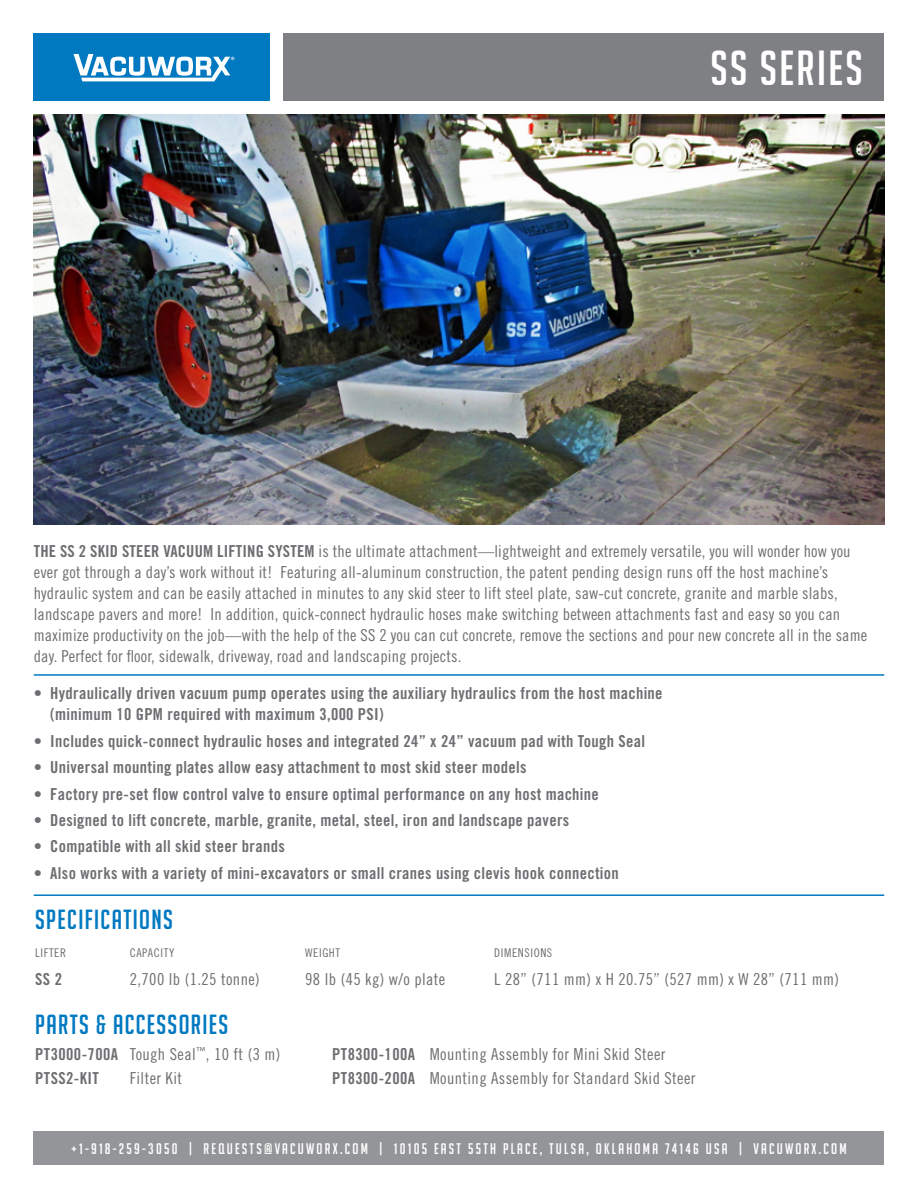
<style>
.page{position:relative;width:918px;height:1188px;background:#fff}
.page>*{position:absolute;margin:0;border:0;box-sizing:border-box;transform-origin:0 0}
.t1{font:48px "Big Noodle Titling";letter-spacing:.05em;color:#fff}
.t2{font:27px "Big Noodle Titling";letter-spacing:.05em;color:#0079c1}
.t3{font:16.5px/21px "Trade Gothic Cond Eighteen";letter-spacing:.01em;color:#6d6e71}
.t4{font:16.5px/21px "Trade Gothic Bold Cond Twenty";letter-spacing:.02em;color:#6d6e71}
.t5{font:15px "Big Noodle Titling";letter-spacing:.15em;color:#fff}
.t6{font:12px "Trade Gothic Cond Eighteen";letter-spacing:.05em;color:#6d6e71}
.s1{font-family:"Trade Gothic Bold Cond Twenty"}
</style>
<div class="page">
<img style="left:34px;top:114px;width:850px;height:411px">
<div style="left:284px;top:34px;width:600px;height:67px;background:#7e8083"></div>
<div style="left:34px;top:34px;width:236px;height:67px;background:#0079c1"></div>
<div style="left:34px;top:1131px;width:850px;height:33px;background:#939598"></div>
<svg style="left:74px;top:54px;width:160px;height:27px"></svg>
<hr style="left:34px;top:674px;width:850px;height:2px;background:#0079c1">
<hr style="left:34px;top:894px;width:850px;height:2px;background:#0079c1">
<h1 class="t1" style="left:710px;top:42px;width:154px">SS SERIES</h1>
<p class="t3" style="left:34px;top:540px;width:835px"><span class="s1">THE SS 2 SKID STEER VACUUM LIFTING SYSTEM</span> is the ultimate attachment—lightweight and extremely versatile, you will wonder how you ever got through a day’s work without it! Featuring all-aluminum construction, the patent pending design runs off the host machine’s hydraulic system and can be easily attached in minutes to any skid steer to lift steel plate, saw-cut concrete, granite and marble slabs, landscape pavers and more! In addition, quick-connect hydraulic hoses make switching between attachments fast and easy so you can maximize productivity on the job—with the help of the SS 2 you can cut concrete, remove the sections and pour new concrete all in the same day. Perfect for floor, sidewalk, driveway, road and landscaping projects.</p>
<p class="t4" style="left:50px;top:683px;width:614px;text-indent:-16px">• Hydraulically driven vacuum pump operates using the auxiliary hydraulics from the host machine (minimum 10 GPM required with maximum 3,000 PSI)</p>
<p class="t4" style="left:34px;top:730px;width:613px">• Includes quick-connect hydraulic hoses and integrated 24” x 24” vacuum pad with Tough Seal</p>
<p class="t4" style="left:34px;top:757px;width:494px">• Universal mounting plates allow easy attachment to most skid steer models</p>
<p class="t4" style="left:34px;top:783px;width:567px">• Factory pre-set flow control valve to ensure optimal performance on any host machine</p>
<p class="t4" style="left:34px;top:810px;width:537px">• Designed to lift concrete, marble, granite, metal, steel, iron and landscape pavers</p>
<p class="t4" style="left:34px;top:836px;width:253px">• Compatible with all skid steer brands</p>
<p class="t4" style="left:34px;top:862px;width:587px">• Also works with a variety of mini-excavators or small cranes using clevis hook connection</p>
<h2 class="t2" style="left:35px;top:905px;width:139px">SPECIFICATIONS</h2>
<p class="t6" style="left:35px;top:946px;width:32px">LIFTER</p>
<p class="t6" style="left:130px;top:946px;width:46px">CAPACITY</p>
<p class="t6" style="left:305px;top:946px;width:36px">WEIGHT</p>
<p class="t6" style="left:494px;top:946px;width:60px">DIMENSIONS</p>
<p class="t4" style="left:35px;top:968px;width:28px">SS 2</p>
<p class="t3" style="left:130px;top:968px;width:132px">2,700 lb (1.25 tonne)</p>
<p class="t3" style="left:305px;top:968px;width:142px">98 lb (45 kg) w/o plate</p>
<p class="t3" style="left:494px;top:968px;width:346px">L 28” (711 mm) x H 20.75” (527 mm) x W 28” (711 mm)</p>
<h2 class="t2" style="left:35px;top:1010px;width:194px">PARTS &amp; ACCESSORIES</h2>
<p class="t3" style="left:35px;top:1043px;width:247px"><span class="s1">PT3000-700A</span> Tough Seal<sup>™</sup>, 10 ft (3 m)</p>
<p class="t3" style="left:332px;top:1043px;width:335px"><span class="s1">PT8300-100A</span> Mounting Assembly for Mini Skid Steer</p>
<p class="t4" style="left:35px;top:1067px;width:65px">PTSS2-KIT</p>
<p class="t3" style="left:130px;top:1067px;width:54px">Filter Kit</p>
<p class="t3" style="left:332px;top:1067px;width:365px"><span class="s1">PT8300-200A</span> Mounting Assembly for Standard Skid Steer</p>
<p class="t5" style="left:71px;top:1141px;width:777px">+1-918-259-3050 | REQUESTS@VACUWORX.COM | 10105 EAST 55TH PLACE, TULSA, OKLAHOMA 74146 USA | VACUWORX.COM</p>
</div>
